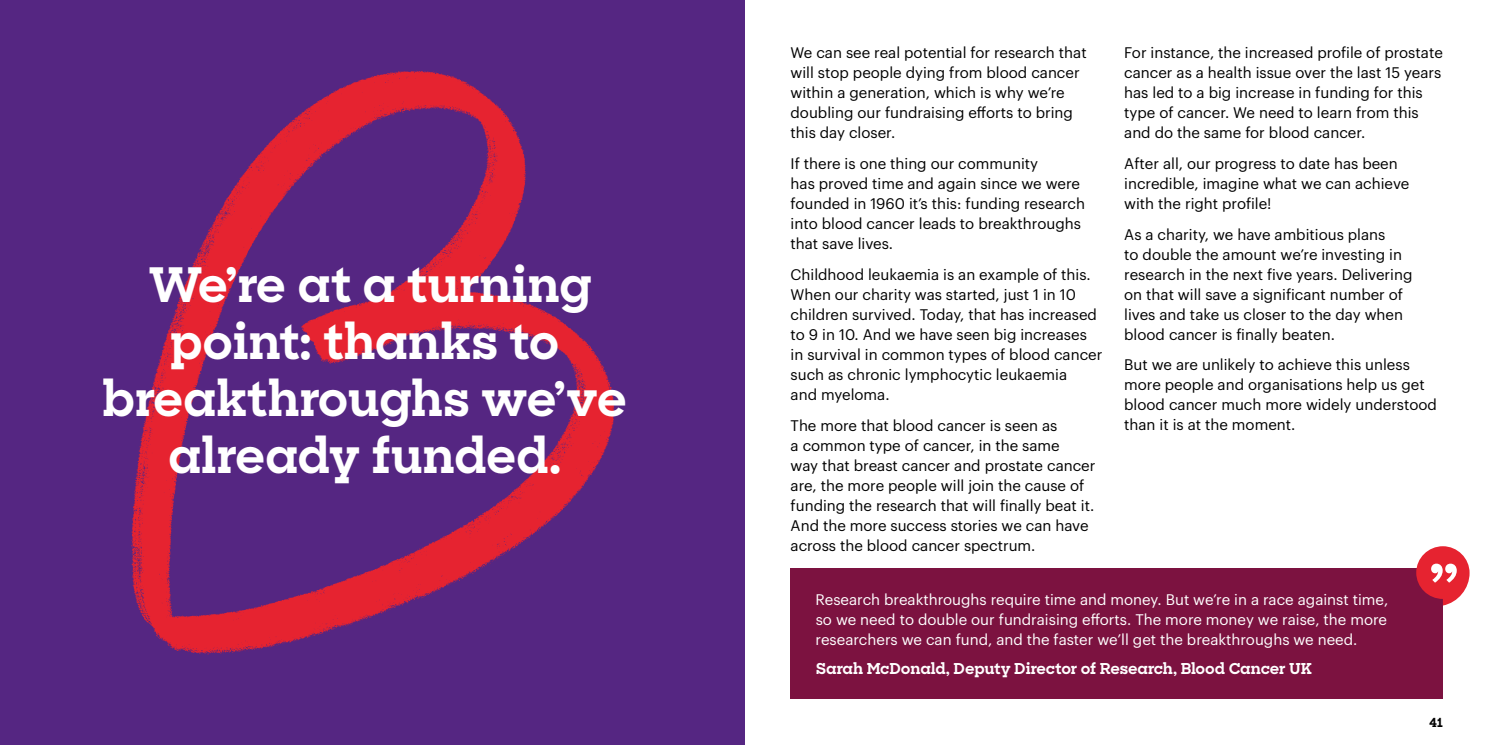
<style>
.page{position:relative;width:1489px;height:745px;background:#fff}
.page>*{position:absolute;margin:0;border:0;box-sizing:border-box;transform-origin:0 0}
.t1{font:700 61.75px "Sharp Slab";color:#fff}
.t2{font:700 47.5px/57px "Sharp Slab";letter-spacing:-.005em;color:#fff;text-align:center}
.t3{font:15px/20px "Graphik";color:#000}
.t4{font:15px/20px "Graphik";color:#fff;text-align:justify}
.t5{font:700 15px "Sharp Slab";letter-spacing:-.01em;color:#fff}
.t6{font:700 12.5px "Sharp Slab";color:#000}
</style>
<div class="page">
<div style="left:0;top:0;width:744px;height:744px;background:#552682"></div>
<img style="left:131px;top:70px;width:483px;height:585px">
<div style="left:790px;top:568px;width:652px;height:130px;background:#7c1240"></div>
<svg style="left:1416px;top:546px;width:53px;height:59px"></svg>
<h2 class="t2" style="left:102px;top:255px;width:526px">We’re at a turning point: thanks to breakthroughs we’ve already funded.</h2>
<p class="t3" style="left:790px;top:42px;width:297px">We can see real potential for research that will stop people dying from blood cancer within a generation, which is why we’re doubling our fundraising efforts to bring this day closer.</p>
<p class="t3" style="left:790px;top:152px;width:296px">If there is one thing our community<br>has proved time and again since we were founded in 1960 it’s this: funding research into blood cancer leads to breakthroughs that save lives.</p>
<p class="t3" style="left:790px;top:263px;width:313px">Childhood leukaemia is an example of this.<br>When our charity was started, just 1 in 10 children survived. Today, that has increased to 9 in 10. And we have seen big increases in survival in common types of blood cancer such as chronic lymphocytic leukaemia<br>and myeloma.</p>
<p class="t3" style="left:790px;top:413px;width:306px">The more that blood cancer is seen as<br>a common type of cancer, in the same<br>way that breast cancer and prostate cancer are, the more people will join the cause of funding the research that will finally beat it.<br>And the more success stories we can have across the blood cancer spectrum.</p>
<p class="t3" style="left:1124px;top:41px;width:320px">For instance, the increased profile of prostate cancer as a health issue over the last 15 years has led to a big increase in funding for this type of cancer. We need to learn from this and do the same for blood cancer.</p>
<p class="t3" style="left:1124px;top:152px;width:286px">After all, our progress to date has been incredible, imagine what we can achieve with the right profile!</p>
<p class="t3" style="left:1124px;top:223px;width:290px">As a charity, we have ambitious plans<br>to double the amount we’re investing in research in the next five years. Delivering on that will save a significant number of lives and take us closer to the day when blood cancer is finally beaten.</p>
<p class="t3" style="left:1124px;top:353px;width:314px">But we are unlikely to achieve this unless more people and organisations help us get blood cancer much more widely understood than it is at the moment.</p>
<h1 class="t1" style="left:1428px;top:542px;width:32px">”</h1>
<p class="t4" style="left:815px;top:588px;width:574px">Research breakthroughs require time and money. But we’re in a race against time, so we need to double our fundraising efforts. The more money we raise, the more researchers we can fund, and the faster we’ll get the breakthroughs we need.</p>
<p class="t5" style="left:815px;top:657px;width:497px">Sarah McDonald, Deputy Director of Research, Blood Cancer UK</p>
<p class="t6" style="left:1428px;top:712px;width:15px">41</p>
</div>
